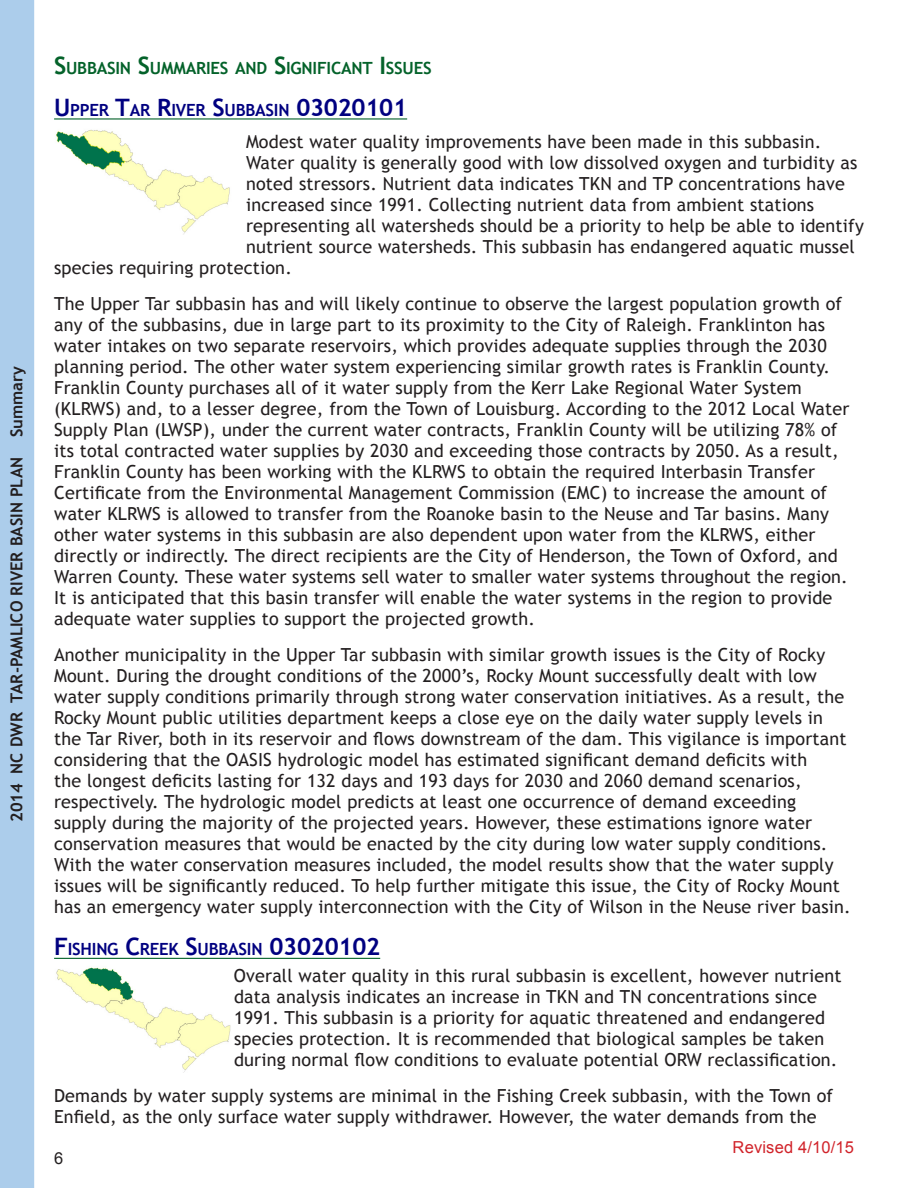
<style>
.page{position:relative;width:918px;height:1188px;background:#fff}
.page>*{position:absolute;margin:0;border:0;box-sizing:border-box;transform-origin:0 0}
.t1{font:18px/21px "Trebuchet MS";letter-spacing:.01em;color:#231f20}
.t2{font:700 16.8px "Trebuchet MS";letter-spacing:-.015em;color:#000080}
.t3{font:700 16.8px "Trebuchet MS";letter-spacing:-.015em;color:#04622a}
.t4{font:700 16.5px "Trebuchet MS";color:#231f20}
.t5{font:16.5px "Arial";letter-spacing:.01em;color:#d1232a}
.t6{font:16.5px "Arial";color:#231f20}
.s1{font-size:24px}
</style>
<div class="page">
<div style="left:0;top:0;width:34px;height:1188px;background:#accdeb"></div>
<hr style="left:54px;top:118px;width:353px;height:2px;background:#04622a">
<hr style="left:54px;top:958px;width:326px;height:1px;background:#04622a">
<img style="left:56px;top:129px;width:174px;height:105px">
<img style="left:56px;top:967px;width:175px;height:106px">
<p class="t4" style="left:6px;top:822px;width:458px;rotate:-90deg">2014 NC DWR TAR-PAMLICO RIVER BASIN PLAN Summary</p>
<p class="t3" style="left:54px;top:57px;width:379px"><span class="s1">S</span>UBBASIN <span class="s1">S</span>UMMARIES AND <span class="s1">S</span>IGNIFICANT <span class="s1">I</span> SSUES</p>
<p class="t2" style="left:54px;top:99px;width:355px"><span class="s1">U</span> PPER <span class="s1">T</span>AR <span class="s1">R</span>IVER <span class="s1">S</span>UBBASIN <span class="s1">03020101</span></p>
<p class="t1" style="left:246px;top:132px;width:577px">Modest water quality improvements have been made in this subbasin.</p>
<p class="t1" style="left:246px;top:153px;width:613px">Water quality is generally good with low dissolved oxygen and turbidity as</p>
<p class="t1" style="left:246px;top:174px;width:600px">noted stressors. Nutrient data indicates TKN and TP concentrations have</p>
<p class="t1" style="left:246px;top:195px;width:570px">increased since 1991. Collecting nutrient data from ambient stations</p>
<p class="t1" style="left:246px;top:216px;width:619px">representing all watersheds should be a priority to help be able to identify</p>
<p class="t1" style="left:246px;top:237px;width:610px">nutrient source watersheds. This subbasin has endangered aquatic mussel</p>
<p class="t1" style="left:54px;top:258px;width:239px">species requiring protection.</p>
<p class="t1" style="left:54px;top:294px;width:797px">The Upper Tar subbasin has and will likely continue to observe the largest population growth of any of the subbasins, due in large part to its proximity to the City of Raleigh. Franklinton has water intakes on two separate reservoirs, which provides adequate supplies through the 2030 planning period. The other water system experiencing similar growth rates is Franklin County.<br>Franklin County purchases all of it water supply from the Kerr Lake Regional Water System (KLRWS) and, to a lesser degree, from the Town of Louisburg. According to the 2012 Local Water Supply Plan (LWSP), under the current water contracts, Franklin County will be utilizing 78% of its total contracted water supplies by 2030 and exceeding those contracts by 2050. As a result, Franklin County has been working with the KLRWS to obtain the required Interbasin Transfer Certificate from the Environmental Management Commission (EMC) to increase the amount of water KLRWS is allowed to transfer from the Roanoke basin to the Neuse and Tar basins. Many other water systems in this subbasin are also dependent upon water from the KLRWS, either directly or indirectly. The direct recipients are the City of Henderson, the Town of Oxford, and Warren County. These water systems sell water to smaller water systems throughout the region.<br>It is anticipated that this basin transfer will enable the water systems in the region to provide adequate water supplies to support the projected growth.</p>
<p class="t1" style="left:54px;top:645px;width:798px">Another municipality in the Upper Tar subbasin with similar growth issues is the City of Rocky Mount. During the drought conditions of the 2000’s, Rocky Mount successfully dealt with low water supply conditions primarily through strong water conservation initiatives. As a result, the Rocky Mount public utilities department keeps a close eye on the daily water supply levels in the Tar River, both in its reservoir and flows downstream of the dam. This vigilance is important considering that the OASIS hydrologic model has estimated significant demand deficits with<br>the longest deficits lasting for 132 days and 193 days for 2030 and 2060 demand scenarios, respectively. The hydrologic model predicts at least one occurrence of demand exceeding supply during the majority of the projected years. However, these estimations ignore water conservation measures that would be enacted by the city during low water supply conditions.<br>With the water conservation measures included, the model results show that the water supply issues will be significantly reduced. To help further mitigate this issue, the City of Rocky Mount has an emergency water supply interconnection with the City of Wilson in the Neuse river basin.</p>
<p class="t2" style="left:54px;top:939px;width:328px"><span class="s1">F</span>ISHING <span class="s1">C</span>REEK <span class="s1">S</span>UBBASIN <span class="s1">03020102</span></p>
<p class="t1" style="left:234px;top:966px;width:609px">Overall water quality in this rural subbasin is excellent, however nutrient data analysis indicates an increase in TKN and TN concentrations since 1991. This subbasin is a priority for aquatic threatened and endangered species protection. It is recommended that biological samples be taken during normal flow conditions to evaluate potential ORW reclassification.</p>
<p class="t1" style="left:54px;top:1086px;width:781px">Demands by water supply systems are minimal in the Fishing Creek subbasin, with the Town of<br>Enfield, as the only surface water supply withdrawer. However, the water demands from the</p>
<p class="t6" style="left:54px;top:1147px;width:11px">6</p>
<p class="t5" style="left:733px;top:1137px;width:123px">Revised 4/10/15</p>
</div>
